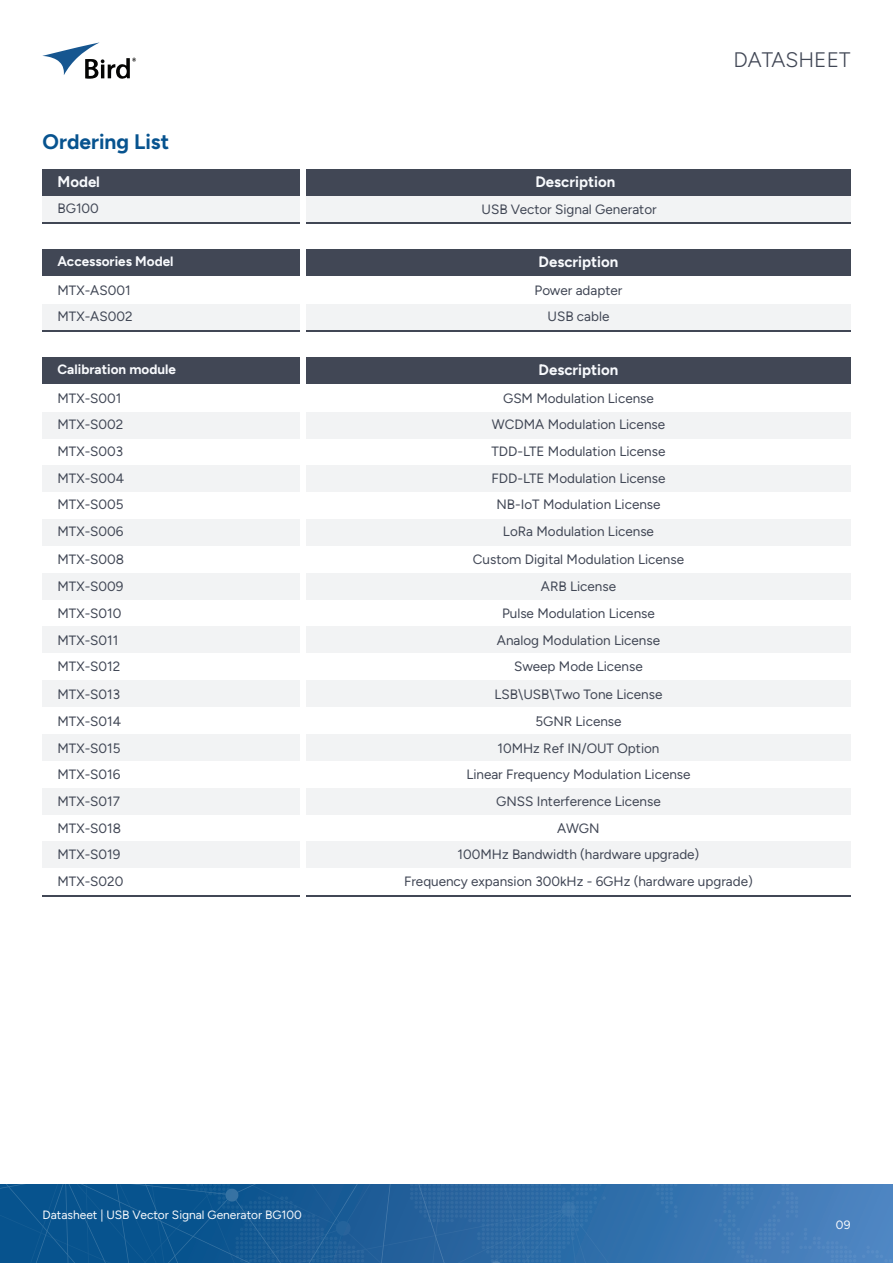
<style>
.page{position:relative;width:893px;height:1263px;background:#fff}
.page>*{position:absolute;margin:0;border:0;box-sizing:border-box;transform-origin:0 0}
.t1{font:700 21px "Figtree";color:#07538f}
.t2{font:300 21px "Figtree";color:#414755}
.t3{font:700 15px "Figtree";color:#f8fafd}
.t4{font:13.5px/26.7px "Figtree";color:#414755;text-align:center}
.t5{font:700 13.5px "Figtree";color:#f8fafd}
.t6{font:12px "Figtree";color:#f8fafd}
</style>
<div class="page">
<div style="left:0;top:1184px;width:893px;height:79px;background:linear-gradient(to right,#004c85,#4c82be)"></div>
<svg style="left:43px;top:42px;width:93px;height:37px"></svg>
<div style="left:43px;top:196px;width:257px;height:27px;background:#f2f3f4"></div>
<div style="left:306px;top:196px;width:545px;height:27px;background:#f2f3f4"></div>
<div style="left:43px;top:169px;width:257px;height:27px;background:#414755"></div>
<div style="left:306px;top:169px;width:545px;height:27px;background:#414755"></div>
<hr style="left:43px;top:223px;width:257px;height:1px;background:#414755">
<hr style="left:306px;top:223px;width:545px;height:1px;background:#414755">
<div style="left:43px;top:249px;width:257px;height:27px;background:#414755"></div>
<div style="left:43px;top:304px;width:257px;height:27px;background:#f2f3f4"></div>
<div style="left:306px;top:304px;width:545px;height:27px;background:#f2f3f4"></div>
<div style="left:306px;top:249px;width:545px;height:27px;background:#414755"></div>
<hr style="left:43px;top:330px;width:257px;height:2px;background:#414755">
<hr style="left:306px;top:330px;width:545px;height:2px;background:#414755">
<div style="left:43px;top:357px;width:257px;height:27px;background:#414755"></div>
<div style="left:43px;top:412px;width:257px;height:27px;background:#f2f3f4"></div>
<div style="left:43px;top:465px;width:257px;height:27px;background:#f2f3f4"></div>
<div style="left:43px;top:519px;width:257px;height:27px;background:#f2f3f4"></div>
<div style="left:306px;top:412px;width:545px;height:27px;background:#f2f3f4"></div>
<div style="left:306px;top:465px;width:545px;height:27px;background:#f2f3f4"></div>
<div style="left:306px;top:519px;width:545px;height:27px;background:#f2f3f4"></div>
<div style="left:306px;top:357px;width:545px;height:27px;background:#414755"></div>
<div style="left:43px;top:573px;width:257px;height:27px;background:#f2f3f4"></div>
<div style="left:43px;top:626px;width:257px;height:27px;background:#f2f3f4"></div>
<div style="left:43px;top:680px;width:257px;height:27px;background:#f2f3f4"></div>
<div style="left:306px;top:573px;width:545px;height:27px;background:#f2f3f4"></div>
<div style="left:306px;top:626px;width:545px;height:27px;background:#f2f3f4"></div>
<div style="left:306px;top:680px;width:545px;height:27px;background:#f2f3f4"></div>
<div style="left:43px;top:734px;width:257px;height:27px;background:#f2f3f4"></div>
<div style="left:43px;top:788px;width:257px;height:27px;background:#f2f3f4"></div>
<div style="left:43px;top:841px;width:257px;height:27px;background:#f2f3f4"></div>
<div style="left:306px;top:734px;width:545px;height:27px;background:#f2f3f4"></div>
<div style="left:306px;top:788px;width:545px;height:27px;background:#f2f3f4"></div>
<div style="left:306px;top:841px;width:545px;height:27px;background:#f2f3f4"></div>
<hr style="left:43px;top:895px;width:257px;height:1px;background:#414755">
<hr style="left:306px;top:895px;width:545px;height:1px;background:#414755">
<h1 class="t1" style="left:43px;top:130px;width:128px">Ordering List</h1>
<p class="t3" style="left:535px;top:173px;width:81px">Description</p>
<p class="t3" style="left:57px;top:173px;width:44px">Model</p>
<p class="t4" style="left:57px;top:195px;width:43px">BG100</p>
<p class="t4" style="left:481px;top:196px;width:177px">USB Vector Signal Generator</p>
<p class="t5" style="left:57px;top:253px;width:118px">Accessories Model</p>
<p class="t4" style="left:57px;top:277px;width:77px;text-align:left">MTX-AS001<br>MTX-AS002</p>
<p class="t5" style="left:57px;top:361px;width:120px">Calibration module</p>
<p class="t4" style="left:57px;top:384px;width:68px;text-align:left">MTX-S001<br>MTX-S002<br>MTX-S003<br>MTX-S004<br>MTX-S005<br>MTX-S006</p>
<p class="t3" style="left:539px;top:253px;width:81px">Description</p>
<p class="t4" style="left:535px;top:277px;width:89px">Power adapter<br>USB cable</p>
<p class="t3" style="left:539px;top:361px;width:81px">Description</p>
<p class="t4" style="left:491px;top:384px;width:175px">GSM Modulation License<br>WCDMA Modulation License<br>TDD-LTE Modulation License<br>FDD-LTE Modulation License<br>NB-IoT Modulation License<br>LoRa Modulation License</p>
<h1 class="t2" style="left:733px;top:48px;width:119px">DATASHEET</h1>
<p class="t4" style="left:57px;top:546px;width:68px;text-align:left">MTX-S008<br>MTX-S009<br>MTX-S010<br>MTX-S011<br>MTX-S012</p>
<p class="t4" style="left:473px;top:546px;width:213px">Custom Digital Modulation License<br>ARB License<br>Pulse Modulation License<br>Analog Modulation License<br>Sweep Mode License</p>
<p class="t4" style="left:57px;top:681px;width:65px;text-align:justify">MTX-S013<br>MTX-S014<br>MTX-S015<br>MTX-S016<br>MTX-S017<br>MTX-S018</p>
<p class="t4" style="left:466px;top:681px;width:226px">LSB\USB\Two Tone License<br>5GNR License<br>10MHz Ref IN/OUT Option<br>Linear Frequency Modulation License<br>GNSS Interference License<br>AWGN</p>
<p class="t4" style="left:57px;top:841px;width:67px;text-align:left">MTX-S019<br>MTX-S020</p>
<p class="t4" style="left:404px;top:841px;width:350px">100MHz Bandwidth (hardware upgrade)<br>Frequency expansion 300kHz - 6GHz (hardware upgrade)</p>
<p class="t6" style="left:43px;top:1208px;width:261px">Datasheet | USB Vector Signal Generator BG100</p>
<p class="t6" style="left:836px;top:1218px;width:16px">09</p>
</div>
